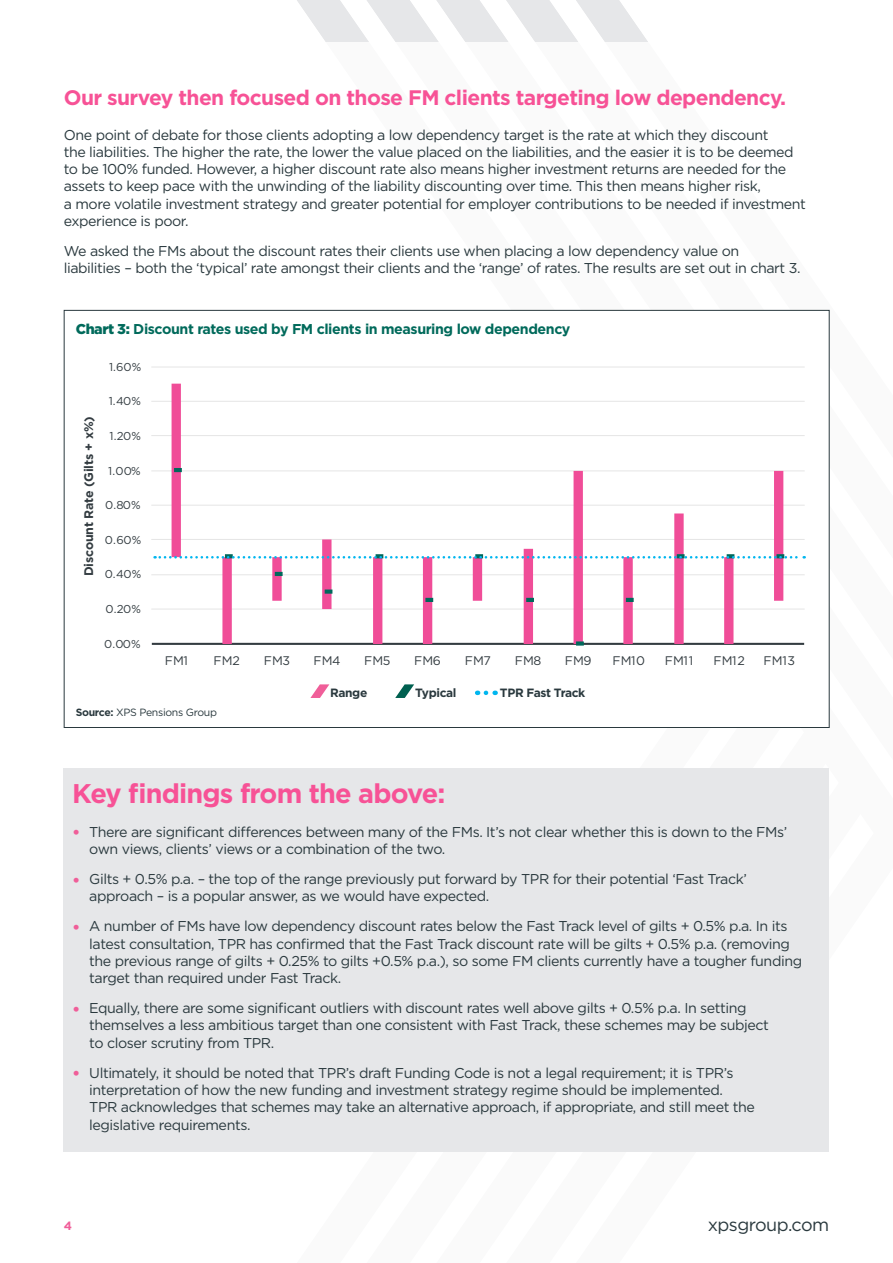
<style>
.page{position:relative;width:893px;height:1263px;background:#fff}
.page>*{position:absolute;margin:0;border:0;box-sizing:border-box;transform-origin:0 0}
.FM_heading_1{font:700 27px "Gotham";letter-spacing:-.03em;color:#f75296}
.FM_heading_1-2{font:700 21px "Gotham";letter-spacing:-.03em;color:#f75296}
.t1{font:18px "Gotham";letter-spacing:-.03em;color:#2a393e}
.t2{font:700 14.55px "Gotham";letter-spacing:-.015em;color:#333c41}
.BN_Body{font:14.25px/17.2px "Gotham";letter-spacing:-.03em;color:#2a393e}
.FM_Heading_3{font:700 14.25px "Gotham";letter-spacing:-.03em;color:#006a5b}
.t3{font:12.45px "Gotham";letter-spacing:.01em;color:#333c41}
.t4{font:700 12.45px "Gotham";letter-spacing:-.015em;color:#333c41}
.Footnote{font:700 12px "Gotham";letter-spacing:-.03em;color:#2a393e}
.t5{font:700 12px "Gotham";color:#f05e99}
.t6{font:11.4px "Gotham";letter-spacing:-.035em;color:#333c41}
.Footnote-2{font:10.5px "Gotham";letter-spacing:-.03em;color:#2a393e}
.s1{font-weight:900}
.s2{font-weight:700}
.s3{font-weight:700;font-size:16.5px;color:#f05e99}
</style>
<div class="page">
<svg style="left:576px;top:0;width:72px;height:42px;fill:#e6e7e9"></svg>
<div style="left:64px;top:768px;width:765px;height:384px;background:#e6e7e9"></div>
<div style="left:64px;top:310px;width:766px;height:418px;background:#fff;border:1px solid #2a393e"></div>
<svg style="left:486px;top:691px;width:10px;height:4px"></svg>
<hr style="left:151px;top:608px;width:654px;height:2px;background:#e6e6e6">
<hr style="left:151px;top:574px;width:654px;height:1px;background:#e6e6e6">
<hr style="left:151px;top:539px;width:654px;height:1px;background:#e6e6e6">
<hr style="left:151px;top:505px;width:654px;height:1px;background:#e6e6e6">
<hr style="left:151px;top:470px;width:654px;height:1px;background:#e6e6e6">
<hr style="left:151px;top:435px;width:654px;height:1px;background:#e6e6e6">
<hr style="left:151px;top:401px;width:654px;height:1px;background:#e6e6e6">
<hr style="left:151px;top:366px;width:654px;height:2px;background:#e6e6e6">
<hr style="left:152px;top:643px;width:652px;height:2px;background:#333c41">
<div style="left:172px;top:384px;width:9px;height:173px;background:#f04d98"></div>
<div style="left:222px;top:557px;width:10px;height:87px;background:#f04d98"></div>
<div style="left:272px;top:557px;width:10px;height:44px;background:#f04d98"></div>
<div style="left:322px;top:539px;width:9px;height:70px;background:#f04d98"></div>
<div style="left:373px;top:557px;width:9px;height:87px;background:#f04d98"></div>
<div style="left:423px;top:557px;width:9px;height:87px;background:#f04d98"></div>
<div style="left:473px;top:557px;width:9px;height:44px;background:#f04d98"></div>
<div style="left:524px;top:549px;width:9px;height:95px;background:#f04d98"></div>
<div style="left:574px;top:471px;width:9px;height:173px;background:#f04d98"></div>
<div style="left:623px;top:557px;width:10px;height:87px;background:#f04d98"></div>
<div style="left:674px;top:513px;width:10px;height:131px;background:#f04d98"></div>
<div style="left:724px;top:557px;width:9px;height:87px;background:#f04d98"></div>
<div style="left:774px;top:471px;width:9px;height:130px;background:#f04d98"></div>
<svg style="left:174px;top:468px;width:8px;height:4px"></svg>
<svg style="left:275px;top:572px;width:8px;height:4px"></svg>
<svg style="left:325px;top:589px;width:7px;height:5px"></svg>
<svg style="left:425px;top:598px;width:8px;height:4px"></svg>
<svg style="left:526px;top:598px;width:8px;height:4px"></svg>
<div style="left:576px;top:641px;width:8px;height:5px;border:3px solid #00685b"></div>
<svg style="left:626px;top:598px;width:8px;height:4px"></svg>
<svg style="left:310px;top:684px;width:19px;height:14px"></svg>
<svg style="left:395px;top:684px;width:19px;height:14px"></svg>
<svg style="left:155px;top:554px;width:650px;height:4px"></svg>
<p class="FM_heading_1-2" style="left:64px;top:84px;width:724px">Our survey then focused on those FM clients targeting low dependency.</p>
<p class="BN_Body" style="left:64px;top:126px;width:744px">One point of debate for those clients adopting a low dependency target is the rate at which they discount<br>the liabilities. The higher the rate, the lower the value placed on the liabilities, and the easier it is to be deemed to be 100% funded. However, a higher discount rate also means higher investment returns are needed for the assets to keep pace with the unwinding of the liability discounting over time. This then means higher risk,<br>a more volatile investment strategy and greater potential for employer contributions to be needed if investment experience is poor.</p>
<p class="BN_Body" style="left:64px;top:242px;width:738px">We asked the FMs about the discount rates their clients use when placing a low dependency value on<br>liabilities – both the ‘typical’ rate amongst their clients and the ‘range’ of rates. The results are set out in chart 3.</p>
<p class="FM_Heading_3" style="left:76px;top:320px;width:496px"><span class="s1">Chart 3:</span> Discount rates used by FM clients in measuring low dependency</p>
<p class="t6" style="left:109px;top:359px;width:34px">1.60%</p>
<p class="t4" style="left:80px;top:576px;width:162px;rotate:-90deg">Discount Rate (Gilts + x%)</p>
<p class="t6" style="left:109px;top:394px;width:34px">1.40%</p>
<p class="t6" style="left:110px;top:429px;width:33px">1.20%</p>
<p class="t6" style="left:108px;top:463px;width:34px">1.00%</p>
<p class="t6" style="left:105px;top:497px;width:37px">0.80%</p>
<p class="t6" style="left:105px;top:533px;width:38px">0.60%</p>
<p class="t6" style="left:105px;top:567px;width:38px">0.40%</p>
<p class="t6" style="left:106px;top:601px;width:37px">0.20%</p>
<p class="t6" style="left:104px;top:637px;width:38px">0.00%</p>
<p class="t3" style="left:165px;top:652px;width:25px">FM1</p>
<p class="t3" style="left:214px;top:652px;width:28px">FM2</p>
<p class="t3" style="left:264px;top:652px;width:28px">FM3</p>
<p class="t3" style="left:314px;top:652px;width:29px">FM4</p>
<p class="t3" style="left:364px;top:652px;width:28px">FM5</p>
<p class="t3" style="left:414px;top:652px;width:28px">FM6</p>
<p class="t3" style="left:465px;top:652px;width:28px">FM7</p>
<p class="t3" style="left:515px;top:652px;width:28px">FM8</p>
<p class="t3" style="left:565px;top:652px;width:28px">FM9</p>
<p class="t3" style="left:612px;top:652px;width:34px">FM10</p>
<p class="t3" style="left:665px;top:652px;width:30px">FM11</p>
<p class="t3" style="left:713px;top:652px;width:33px">FM12</p>
<p class="t3" style="left:764px;top:652px;width:33px">FM13</p>
<p class="t2" style="left:430px;top:682px;width:27px">Min</p>
<p class="t2" style="left:480px;top:682px;width:55px">Typical</p>
<p class="Footnote" style="left:330px;top:684px;width:39px">Range</p>
<p class="Footnote" style="left:415px;top:684px;width:43px">Typical</p>
<p class="Footnote" style="left:500px;top:684px;width:87px">TPR Fast Track</p>
<p class="Footnote-2" style="left:76px;top:706px;width:143px"><span class="s2">Source:</span> XPS Pensions Group</p>
<p class="FM_heading_1" style="left:72px;top:775px;width:375px">Key findings from the above:</p>
<p class="BN_Body" style="left:89px;top:823px;width:699px;text-indent:-17px"><span class="s3">•</span> There are significant differences between many of the FMs. It’s not clear whether this is down to the FMs’ own views, clients’ views or a combination of the two.</p>
<p class="BN_Body" style="left:89px;top:870px;width:659px;text-indent:-17px"><span class="s3">•</span> Gilts + 0.5% p.a. – the top of the range previously put forward by TPR for their potential ‘Fast Track’ approach – is a popular answer, as we would have expected.</p>
<p class="BN_Body" style="left:89px;top:917px;width:714px;text-indent:-17px"><span class="s3">•</span> A number of FMs have low dependency discount rates below the Fast Track level of gilts + 0.5% p.a. In its latest consultation, TPR has confirmed that the Fast Track discount rate will be gilts + 0.5% p.a. (removing the previous range of gilts + 0.25% to gilts +0.5% p.a.), so some FM clients currently have a tougher funding target than required under Fast Track.</p>
<p class="BN_Body" style="left:89px;top:999px;width:681px;text-indent:-17px"><span class="s3">•</span> Equally, there are some significant outliers with discount rates well above gilts + 0.5% p.a. In setting themselves a less ambitious target than one consistent with Fast Track, these schemes may be subject to closer scrutiny from TPR.</p>
<p class="BN_Body" style="left:89px;top:1064px;width:667px;text-indent:-17px"><span class="s3">•</span> Ultimately, it should be noted that TPR’s draft Funding Code is not a legal requirement; it is TPR’s interpretation of how the new funding and investment strategy regime should be implemented.<br>TPR acknowledges that schemes may take an alternative approach, if appropriate, and still meet the legislative requirements.</p>
<p class="t5" style="left:64px;top:1218px;width:10px">4</p>
<p class="t1" style="left:708px;top:1213px;width:123px">xpsgroup.com</p>
</div>
